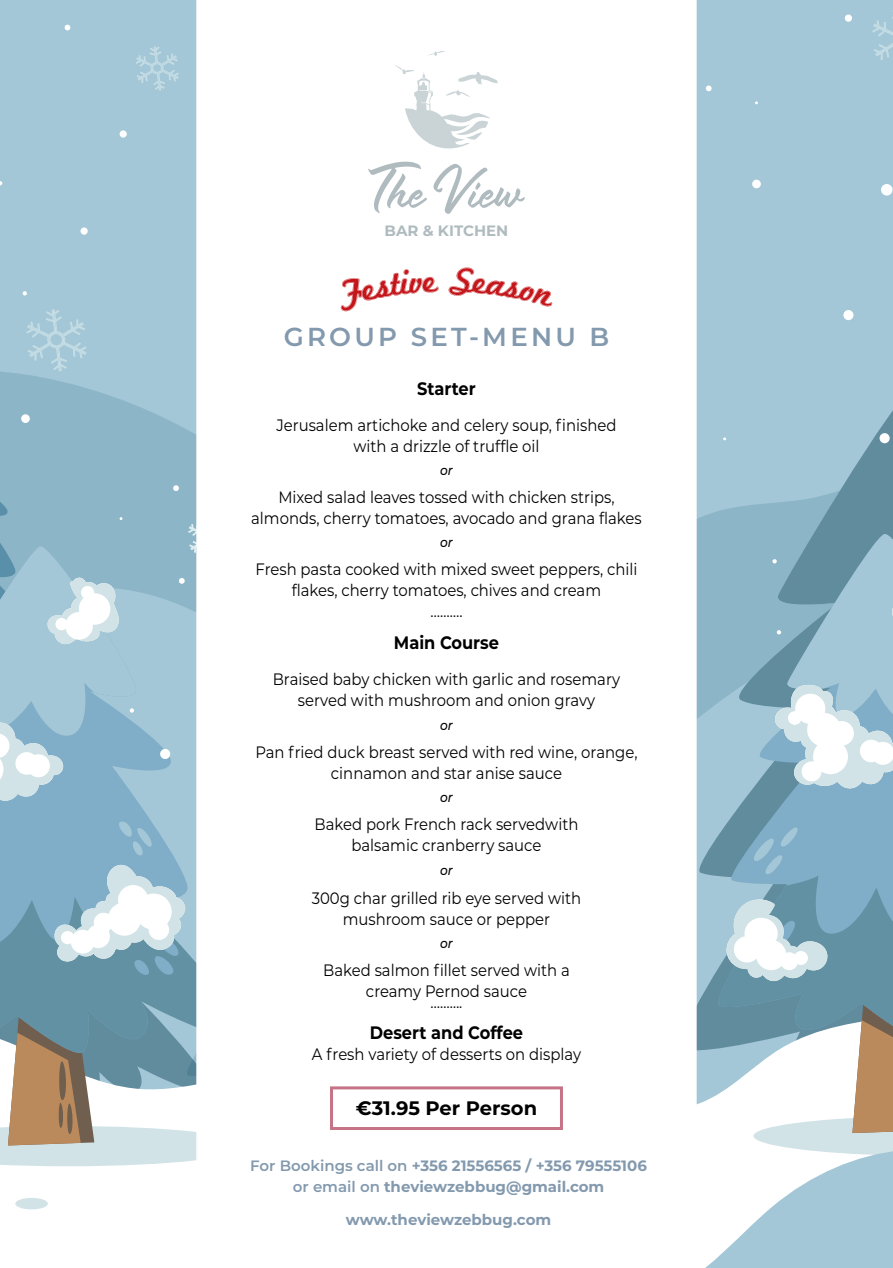
<style>
.page{position:relative;width:893px;height:1268px;background:#fff}
.page>*{position:absolute;margin:0;border:0;box-sizing:border-box;transform-origin:0 0}
.t1{font:600 25.95px "Montserrat";letter-spacing:.125em;color:#8399ae}
.t2{font:700 19.5px "Montserrat";color:#000}
.t3{font:700 18px "Montserrat";color:#000;scale:.9 1}
.t4{font:16.5px/21px "Montserrat";color:#000;text-align:center;scale:.9 1}
.t5{font:700 15px/21px "Montserrat";color:#8399ae;text-align:center}
.t6{font:700 15px "Montserrat";color:#afbbbf}
.t7{font:italic 500 13.5px "Montserrat";color:#000;scale:.9 1}
.s1{font-weight:600}
</style>
<div class="page">
<div style="left:0;top:0;width:893px;height:1267px;background:#a3c7d6"></div>
<svg style="left:0;top:371px;width:196px;height:172px;fill:#8cb5c7"></svg>
<svg style="left:697px;top:410px;width:196px;height:605px"></svg>
<div style="left:0;top:1015px;width:707px;height:252px;background:#fff"></div>
<svg style="left:0;top:543px;width:196px;height:320px"></svg>
<svg style="left:0;top:863px;width:196px;height:302px;background:#94acb3"></svg>
<div style="left:61px;top:930px;width:13px;height:14px;background:#fff;border-radius:50%"></div>
<div style="left:118px;top:884px;width:30px;height:31px;background:#fff;border-radius:50%"></div>
<div style="left:135px;top:893px;width:37px;height:36px;background:#fff;border-radius:50%"></div>
<div style="left:108px;top:902px;width:33px;height:33px;background:#fff;border-radius:50%"></div>
<div style="left:94px;top:912px;width:19px;height:20px;background:#fff;border-radius:50%"></div>
<div style="left:71px;top:929px;width:24px;height:24px;background:#fff;border-radius:50%"></div>
<div style="left:87px;top:924px;width:23px;height:23px;background:#fff;border-radius:50%"></div>
<div style="left:149px;top:919px;width:20px;height:20px;background:#fff;border-radius:50%"></div>
<svg style="left:114px;top:820px;width:41px;height:36px"></svg>
<svg style="left:706px;top:530px;width:187px;height:520px"></svg>
<svg style="left:707px;top:824px;width:186px;height:325px;background:#9fb9c2"></svg>
<div style="left:744px;top:917px;width:34px;height:32px;background:#fff;border-radius:50%"></div>
<div style="left:734px;top:935px;width:26px;height:27px;background:#fff;border-radius:50%"></div>
<div style="left:756px;top:939px;width:30px;height:30px;background:#fff;border-radius:50%"></div>
<div style="left:780px;top:952px;width:18px;height:17px;background:#fff;border-radius:50%"></div>
<div style="left:794px;top:950px;width:14px;height:14px;background:#fff;border-radius:50%"></div>
<svg style="left:177px;top:1149px;width:716px;height:118px"></svg>
<div style="left:15px;top:1197px;width:33px;height:12px;background:#d1e3e6;border-radius:50%"></div>
<svg style="left:23px;top:291px;width:4px;height:4px"></svg>
<div style="left:21px;top:414px;width:9px;height:9px;background:#fff;border-radius:50%"></div>
<svg style="left:173px;top:485px;width:6px;height:6px"></svg>
<div style="left:845px;top:15px;width:7px;height:7px;background:#fff;border-radius:50%"></div>
<div style="left:881px;top:184px;width:12px;height:11px;background:#fff;border-radius:50%"></div>
<div style="left:843px;top:310px;width:10px;height:10px;background:#fff;border-radius:50%"></div>
<svg style="left:65px;top:25px;width:5px;height:5px"></svg>
<div style="left:120px;top:130px;width:7px;height:8px;background:#fff;border-radius:50%"></div>
<svg style="left:0;top:496px;width:139px;height:304px"></svg>
<div style="left:160px;top:748px;width:10px;height:10px;background:#fff;border-radius:50%"></div>
<svg style="left:772px;top:530px;width:121px;height:258px"></svg>
<div style="left:879px;top:433px;width:11px;height:10px;background:#fff;border-radius:50%"></div>
<div style="left:752px;top:180px;width:9px;height:8px;background:#fff;border-radius:50%"></div>
<div style="left:80px;top:227px;width:8px;height:8px;background:#fff;border-radius:50%"></div>
<svg style="left:179px;top:578px;width:6px;height:5px"></svg>
<svg style="left:706px;top:85px;width:6px;height:6px"></svg>
<svg style="left:188px;top:515px;width:8px;height:45px"></svg>
<svg style="left:872px;top:17px;width:21px;height:43px"></svg>
<svg style="left:26px;top:309px;width:61px;height:62px"></svg>
<svg style="left:136px;top:46px;width:43px;height:44px"></svg>
<div style="left:196px;top:0;width:501px;height:1267px;background:#fff;border:2px solid #fff"></div>
<svg style="left:368px;top:161px;width:59px;height:52px"></svg>
<svg style="left:433px;top:164px;width:92px;height:50px"></svg>
<svg style="left:395px;top:65px;width:103px;height:83px"></svg>
<svg style="left:428px;top:51px;width:17px;height:5px"></svg>
<svg style="left:341px;top:269px;width:97px;height:42px"></svg>
<svg style="left:449px;top:267px;width:103px;height:39px"></svg>
<p class="t6" style="left:385px;top:220px;width:125px">BAR &amp; KITCHEN</p>
<h1 class="t1" style="left:284px;top:318px;width:327px">GROUP SET-MENU B</h1>
<p class="t3" style="left:417px;top:375px;width:67px">Starter</p>
<p class="t4" style="left:276px;top:414px;width:380px">Jerusalem artichoke and celery soup, finished with a drizzle of truffle oil</p>
<p class="t7" style="left:440px;top:460px;width:16px">or</p>
<p class="t4" style="left:251px;top:486px;width:435px">Mixed salad leaves tossed with chicken strips, almonds, cherry tomatoes, avocado and grana flakes</p>
<p class="t7" style="left:440px;top:532px;width:16px">or</p>
<p class="t4" style="left:255px;top:558px;width:426px">Fresh pasta cooked with mixed sweet peppers, chili flakes, cherry tomatoes, chives and cream<br>……….</p>
<p class="t3" style="left:394px;top:629px;width:118px">Main Course</p>
<p class="t4" style="left:273px;top:667px;width:388px">Braised baby chicken with garlic and rosemary served with mushroom and onion gravy</p>
<p class="t7" style="left:440px;top:715px;width:16px">or</p>
<p class="t4" style="left:255px;top:741px;width:426px">Pan fried duck breast served with red wine, orange, cinnamon and star anise sauce</p>
<p class="t7" style="left:440px;top:787px;width:16px">or</p>
<p class="t4" style="left:315px;top:813px;width:295px">Baked pork French rack servedwith balsamic cranberry sauce</p>
<p class="t7" style="left:440px;top:861px;width:16px">or</p>
<p class="t4" style="left:312px;top:886px;width:301px">300g char grilled rib eye served with mushroom sauce or pepper</p>
<p class="t7" style="left:440px;top:933px;width:16px">or</p>
<p class="t4" style="left:323px;top:958px;width:275px">Baked salmon fillet served with a creamy Pernod sauce</p>
<p class="t4" style="left:430px;top:990px;width:37px">……….</p>
<p class="t3" style="left:370px;top:1019px;width:172px">Desert and Coffee</p>
<p class="t4" style="left:312px;top:1042px;width:301px">A fresh variety of desserts on display</p>
<p class="t2" style="left:356px;top:1093px;width:183px">€31.95 Per Person</p>
<p class="t5" style="left:250px;top:1153px;width:398px"><span class="s1">For Bookings call on</span> +356 21556565 / +356 79555106 <span class="s1">or email on</span> theviewzebbug@gmail.com</p>
<p class="t5" style="left:346px;top:1207px;width:207px">www.theviewzebbug.com</p>
</div>
